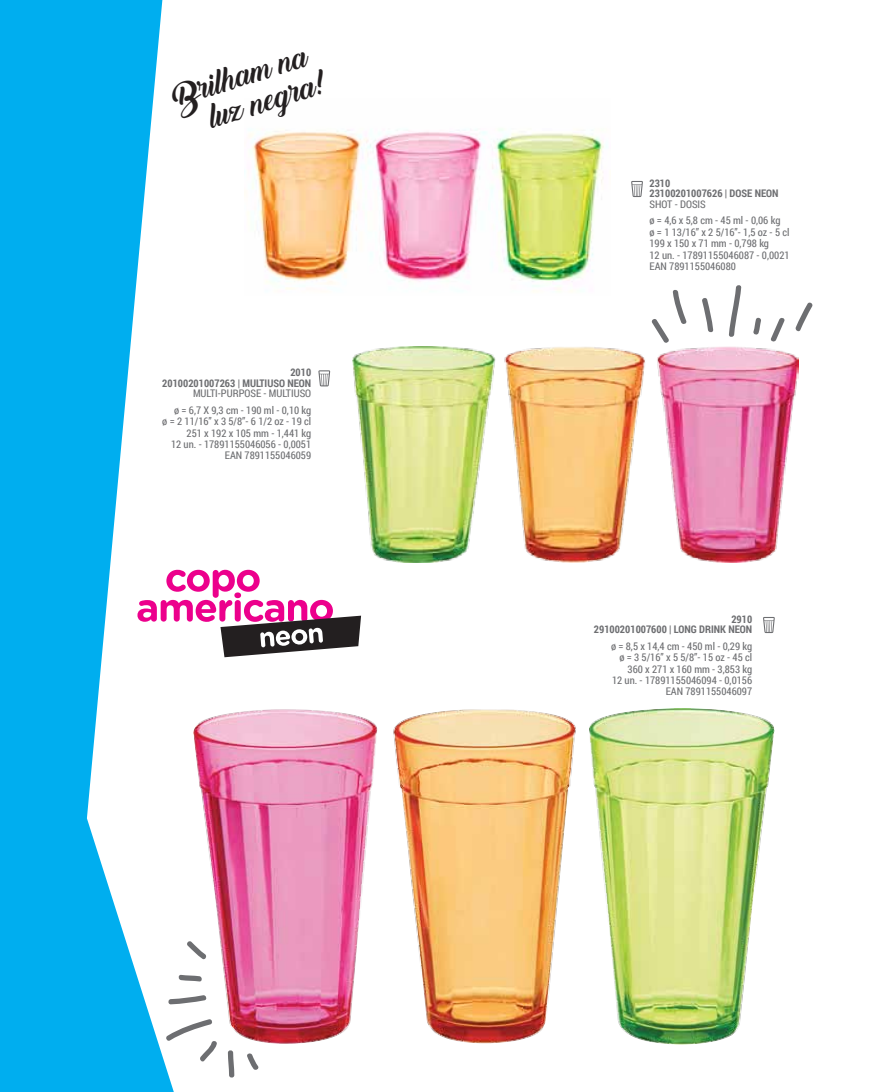
<style>
.page{position:relative;width:874px;height:1092px;background:#fff}
.page>*{position:absolute;margin:0;border:0;box-sizing:border-box;transform-origin:0 0}
.t1{font:29.75px/31.2px "Backto Black Demo";color:#231f20}
.t2{font:10.5px/11.4px "Roboto Condensed";color:#6d6e71;text-align:right}
.t3{font:700 10.5px/10.5px "Roboto Condensed";color:#6d6e71;text-align:right}
</style>
<div class="page">
<svg style="left:0;top:0;width:174px;height:1091px;fill:#00aeef"></svg>
<svg style="left:631px;top:181px;width:11px;height:16px"></svg>
<svg style="left:318px;top:370px;width:12px;height:16px"></svg>
<svg style="left:763px;top:617px;width:11px;height:16px"></svg>
<img style="left:352px;top:346px;width:445px;height:217px">
<img style="left:193px;top:708px;width:581px;height:336px">
<img style="left:249px;top:129px;width:358px;height:163px">
<svg style="left:137px;top:569px;width:224px;height:88px"></svg>
<svg style="left:651px;top:290px;width:36px;height:53px"></svg>
<svg style="left:702px;top:298px;width:11px;height:35px"></svg>
<svg style="left:729px;top:285px;width:12px;height:52px"></svg>
<svg style="left:753px;top:317px;width:8px;height:18px"></svg>
<svg style="left:770px;top:318px;width:15px;height:24px"></svg>
<svg style="left:795px;top:302px;width:18px;height:30px"></svg>
<svg style="left:178px;top:974px;width:24px;height:7px"></svg>
<svg style="left:167px;top:994px;width:40px;height:10px"></svg>
<svg style="left:164px;top:1018px;width:53px;height:45px"></svg>
<svg style="left:228px;top:1050px;width:6px;height:28px"></svg>
<svg style="left:247px;top:1053px;width:12px;height:17px"></svg>
<svg style="left:187px;top:939px;width:20px;height:21px"></svg>
<h1 class="t1" style="left:196px;top:73px;width:123px;text-indent:-30px;rotate:-17deg">Brilham na luz negra!</h1>
<p class="t3" style="left:162px;top:367px;width:150px">2010<br>20100201007263 | MULTIUSO NEON</p>
<p class="t2" style="left:174px;top:385px;width:139px;line-height:16.6px">MULTI-PURPOSE - MULTIUSO<br>ø = 6,7 X 9,3 cm - 190 ml - 0,10 kg</p>
<p class="t2" style="left:162px;top:415px;width:150px">ø = 2 11/16” x 3 5/8”- 6 1/2 oz - 19 cl<br>251 x 192 x 105 mm - 1,441 kg<br>12 un. - 17891155046056 - 0,0051<br>EAN 7891155046059</p>
<p class="t3" style="left:649px;top:177px;width:130px;text-align:left">2310<br>23100201007626 | DOSE NEON</p>
<p class="t2" style="left:649px;top:195px;width:132px;line-height:16.6px;text-align:left">SHOT - DOSIS<br>ø = 4,6 x 5,8 cm - 45 ml - 0,06 kg</p>
<p class="t2" style="left:649px;top:226px;width:142px;text-align:left">ø = 1 13/16” x 2 5/16”- 1,5 oz - 5 cl<br>199 x 150 x 71 mm - 0,798 kg<br>12 un. - 17891155046087 - 0,0021<br>EAN 7891155046080</p>
<p class="t3" style="left:593px;top:613px;width:160px">2910<br>29100201007600 | LONG DRINK NEON</p>
<p class="t2" style="left:610px;top:640px;width:143px">ø = 8,5 x 14,4 cm - 450 ml - 0,29 kg ø = 3 5/16” x 5 5/8”- 15 oz - 45 cl<br>360 x 271 x 160 mm - 3,853 kg<br>12 un. - 17891155046094 - 0,0156<br>EAN 7891155046097</p>
</div>
